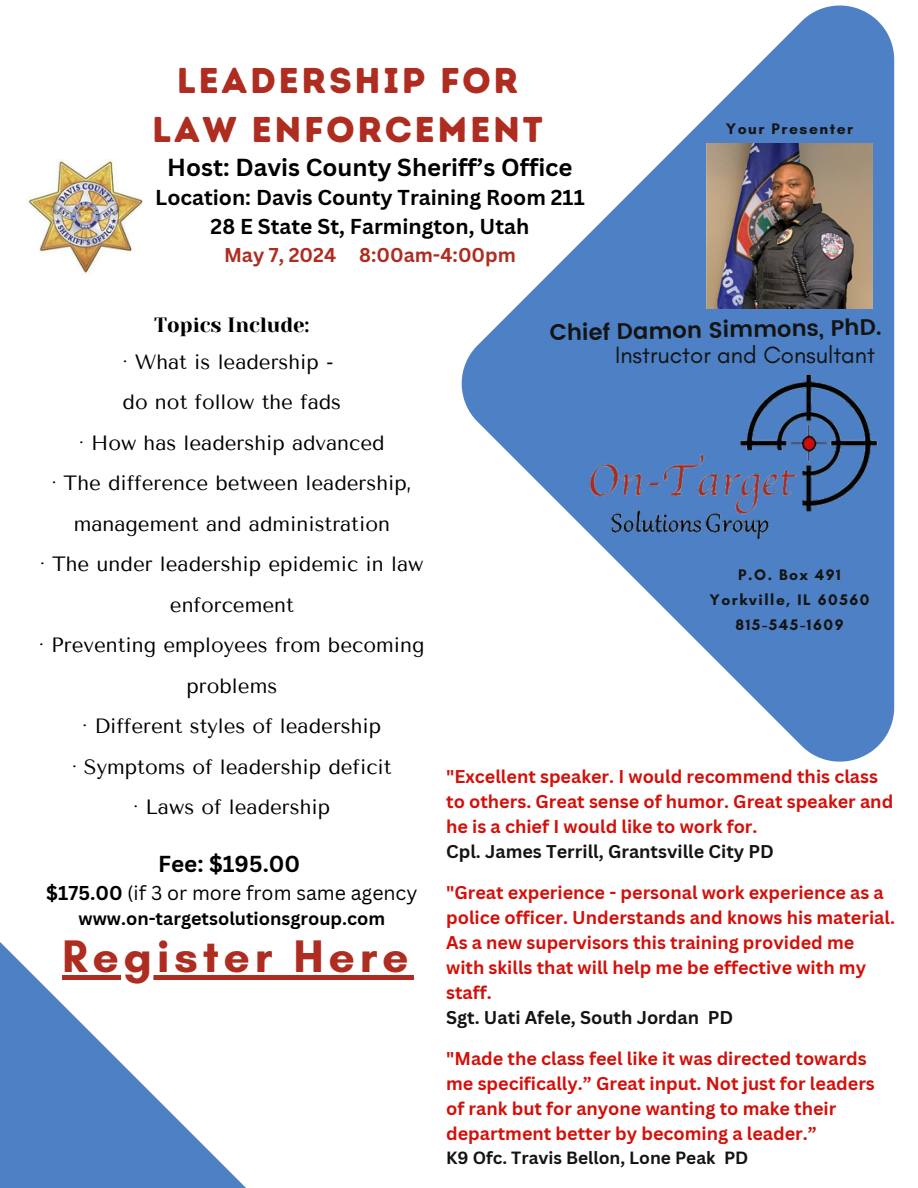
<style>
.page{position:relative;width:918px;height:1188px;background:#fff}
.page>*{position:absolute;margin:0;border:0;box-sizing:border-box;transform-origin:0 0}
.t1{font:700 46.5px "Glacial Indifference";letter-spacing:.1em;color:#ae2c20}
.t2{font:35.85px/48.3px "Intro Rust Base";letter-spacing:.07em;color:#ae2c20;text-align:center}
.t3{font:700 24px "Canva Sans";color:#000}
.t4{font:24px "Glacial Indifference";color:#141413}
.t5{font:600 22.5px "Poppins";color:#141413}
.t6{font:700 22.5px "Canva Sans";color:#000}
.t7{font:700 21px/29.2px "Canva Sans";color:#000;text-align:center}
.t8{font:20.55px/40.5px "Tenor Sans";color:#000;text-align:center}
.t9{font:19.5px "Canva Sans";color:#000}
.t10{font:700 19.5px "Canva Sans";color:#ae2c20}
.t11{font:700 18px/25px "Canva Sans";color:#d3100a}
.t12{font:700 18px "Canva Sans";color:#141413}
.t13{font:700 18px "Canva Sans";color:#000}
.t14{font:700 17.25px "Canva Sans";color:#141413}
.t15{font:700 15.6px "Glacial Indifference";letter-spacing:.1em;color:#141413}
.s1{font-family:"Yeseva One"}
.s2{font-weight:700}
</style>
<div class="page">
<svg style="left:462px;top:5px;width:432px;height:757px"></svg>
<svg style="left:0;top:942px;width:246px;height:246px;fill:#4d80c5"></svg>
<img style="left:582px;top:370px;width:301px;height:179px">
<img style="left:28px;top:159px;width:114px;height:115px">
<img style="left:707px;top:143px;width:165px;height:166px">
<div style="left:62px;top:975px;width:351px;height:5px;background:#ae2c20"></div>
<h3 class="t2" style="left:152px;top:57px;width:392px">LEADERSHIP FOR<br>LAW ENFORCEMENT</h3>
<p class="t3" style="left:167px;top:150px;width:407px">Host: Davis County Sheriff’s Office</p>
<p class="t7" style="left:155px;top:182px;width:431px">Location: Davis County Training Room 211<br>28 E State St, Farmington, Utah</p>
<p class="t10" style="left:224px;top:241px;width:293px">May 7, 2024 8:00am-4:00pm</p>
<p class="t15" style="left:726px;top:119px;width:129px">Your Presenter</p>
<h5 class="t8" style="left:123px;top:306px;width:212px;line-height:37.2px"><span class="s1">Topics Include:<br></span>· What is leadership -</h5>
<h5 class="t8" style="left:39px;top:382px;width:387px">do not follow the fads<br>· How has leadership advanced<br>· The difference between leadership, management and administration<br>· The under leadership epidemic in law enforcement<br>· Preventing employees from becoming problems<br>· Different styles of leadership<br>· Symptoms of leadership deficit<br>· Laws of leadership</h5>
<p class="t6" style="left:158px;top:848px;width:144px">Fee: $195.00</p>
<p class="t9" style="left:46px;top:880px;width:373px"><span class="s2">$175.00</span> (if 3 or more from same agency</p>
<p class="t13" style="left:79px;top:906px;width:308px">www.on-targetsolutionsgroup.com</p>
<p class="t1" style="left:62px;top:928px;width:348px">Register Here</p>
<p class="t5" style="left:549px;top:320px;width:333px;rotate:-1deg">Chief Damon Simmons, PhD.</p>
<p class="t4" style="left:615px;top:341px;width:262px">Instructor and Consultant</p>
<h4 class="t15" style="left:738px;top:565px;width:104px">P.O. Box 491</h4>
<p class="t15" style="left:709px;top:590px;width:162px">Yorkville, IL 60560</p>
<h2 class="t15" style="left:735px;top:615px;width:110px">815-545-1609</h2>
<p class="t11" style="left:446px;top:764px;width:449px">"Excellent speaker. I would recommend this class to others. Great sense of humor. Great speaker and he is a chief I would like to work for.</p>
<h6 class="t12" style="left:446px;top:839px;width:329px">Cpl. James Terrill, Grantsville City PD</h6>
<p class="t11" style="left:446px;top:880px;width:450px">"Great experience - personal work experience as a police officer. Understands and knows his material.<br>As a new supervisors this training provided me with skills that will help me be effective with my staff.</p>
<p class="t12" style="left:446px;top:1005px;width:289px">Sgt. Uati Afele, South Jordan PD</p>
<p class="t11" style="left:446px;top:1046px;width:430px">"Made the class feel like it was directed towards me specifically.” Great input. Not just for leaders of rank but for anyone wanting to make their department better by becoming a leader.”</p>
<p class="t14" style="left:446px;top:1146px;width:304px">K9 Ofc. Travis Bellon, Lone Peak PD</p>
</div>
